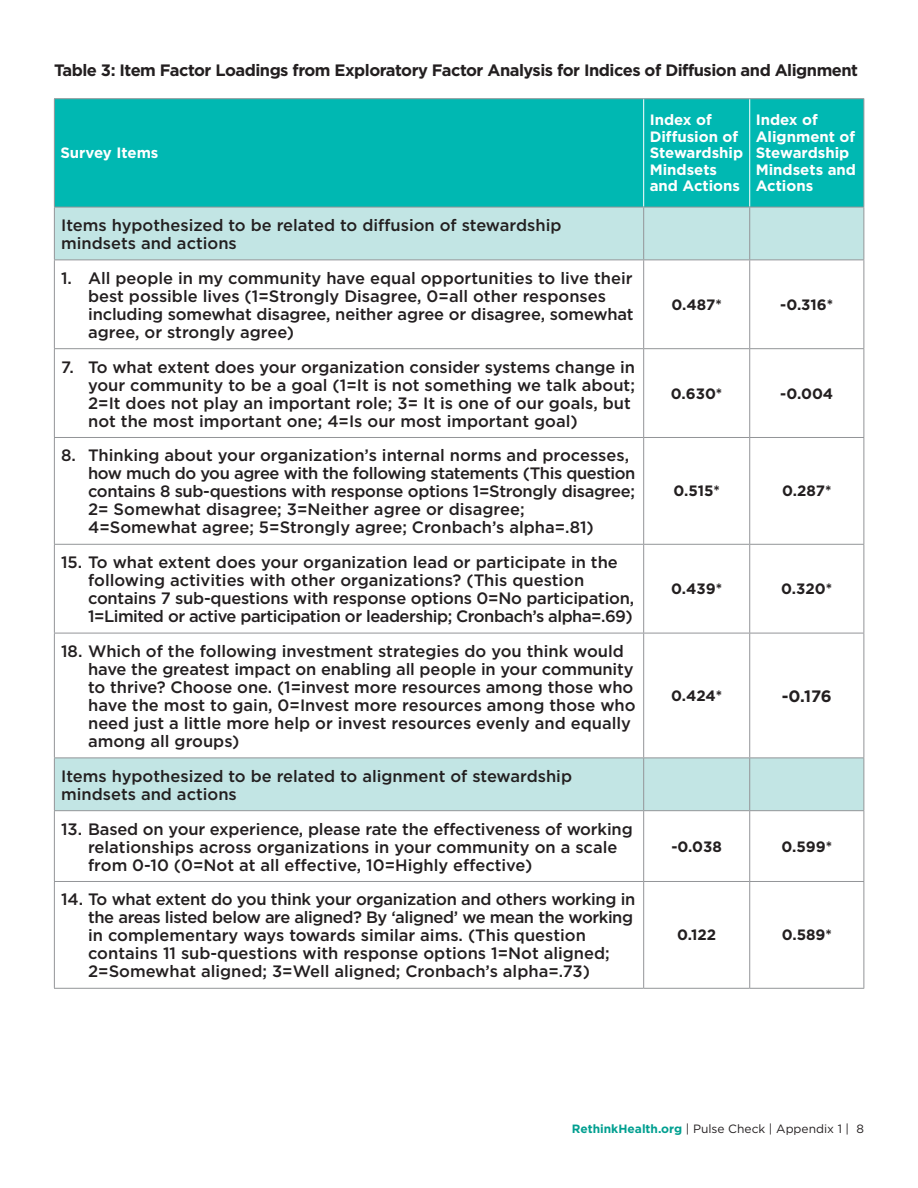
<style>
.page{position:relative;width:918px;height:1188px;background:#fff}
.page>*{position:absolute;margin:0;border:0;box-sizing:border-box;transform-origin:0 0}
.Standard_Text{font:500 16.5px/18px "Gotham";color:#231f20}
.Standard_Text-2{font:500 16.5px/18px "Gotham";letter-spacing:-.02em;color:#231f20}
.Standard_Text-3{font:700 16.5px "Gotham";letter-spacing:-.03em;color:#231f20}
.Header_Text{font:700 15px/16.5px "Gotham";color:#fff}
.Standard_Text-4{font:700 15px "Gotham";color:#231f20}
.t1{font:12px "Gotham";color:#231f20}
.s1{font-weight:700;color:#009f90}
</style>
<div class="page">
<div style="left:55px;top:99px;width:809px;height:108px;background:#00b8b2"></div>
<svg style="left:55px;top:208px;width:809px;height:602px"></svg>
<hr style="left:643px;top:99px;width:1px;height:108px;background:#fff">
<hr style="left:749px;top:99px;width:1px;height:108px;background:#fff">
<hr style="left:643px;top:207px;width:1px;height:53px;background:#939598">
<hr style="left:749px;top:207px;width:1px;height:53px;background:#939598">
<hr style="left:54px;top:260px;width:590px;height:1px;background:#939598">
<hr style="left:644px;top:260px;width:106px;height:1px;background:#939598">
<hr style="left:643px;top:260px;width:1px;height:88px;background:#939598">
<hr style="left:750px;top:260px;width:114px;height:1px;background:#939598">
<hr style="left:749px;top:260px;width:1px;height:88px;background:#939598">
<hr style="left:54px;top:348px;width:590px;height:1px;background:#939598">
<hr style="left:644px;top:348px;width:106px;height:1px;background:#939598">
<hr style="left:643px;top:349px;width:1px;height:88px;background:#939598">
<hr style="left:750px;top:348px;width:114px;height:1px;background:#939598">
<hr style="left:749px;top:349px;width:1px;height:88px;background:#939598">
<hr style="left:54px;top:437px;width:590px;height:1px;background:#939598">
<hr style="left:644px;top:437px;width:106px;height:1px;background:#939598">
<hr style="left:643px;top:438px;width:1px;height:106px;background:#939598">
<hr style="left:750px;top:437px;width:114px;height:1px;background:#939598">
<hr style="left:749px;top:438px;width:1px;height:106px;background:#939598">
<hr style="left:54px;top:544px;width:590px;height:1px;background:#939598">
<hr style="left:644px;top:544px;width:106px;height:1px;background:#939598">
<hr style="left:643px;top:545px;width:1px;height:88px;background:#939598">
<hr style="left:750px;top:544px;width:114px;height:1px;background:#939598">
<hr style="left:749px;top:545px;width:1px;height:88px;background:#939598">
<hr style="left:54px;top:633px;width:590px;height:1px;background:#939598">
<hr style="left:644px;top:633px;width:106px;height:1px;background:#939598">
<hr style="left:643px;top:633px;width:1px;height:125px;background:#939598">
<hr style="left:750px;top:633px;width:114px;height:1px;background:#939598">
<hr style="left:749px;top:633px;width:1px;height:125px;background:#939598">
<hr style="left:54px;top:758px;width:590px;height:1px;background:#939598">
<hr style="left:644px;top:758px;width:106px;height:1px;background:#939598">
<hr style="left:643px;top:758px;width:1px;height:52px;background:#939598">
<hr style="left:750px;top:758px;width:114px;height:1px;background:#939598">
<hr style="left:749px;top:758px;width:1px;height:52px;background:#939598">
<hr style="left:54px;top:810px;width:590px;height:1px;background:#939598">
<hr style="left:644px;top:810px;width:106px;height:1px;background:#939598">
<hr style="left:643px;top:811px;width:1px;height:70px;background:#939598">
<hr style="left:750px;top:810px;width:114px;height:1px;background:#939598">
<hr style="left:749px;top:811px;width:1px;height:70px;background:#939598">
<hr style="left:54px;top:881px;width:590px;height:1px;background:#939598">
<hr style="left:644px;top:881px;width:106px;height:1px;background:#939598">
<hr style="left:643px;top:882px;width:1px;height:106px;background:#939598">
<hr style="left:750px;top:881px;width:114px;height:1px;background:#939598">
<hr style="left:749px;top:882px;width:1px;height:106px;background:#939598">
<hr style="left:54px;top:988px;width:590px;height:1px;background:#939598">
<hr style="left:644px;top:988px;width:106px;height:1px;background:#939598">
<hr style="left:750px;top:988px;width:114px;height:1px;background:#939598">
<hr style="left:54px;top:98px;width:590px;height:1px;background:#939598">
<hr style="left:54px;top:99px;width:1px;height:108px;background:#939598">
<hr style="left:644px;top:98px;width:106px;height:1px;background:#939598">
<hr style="left:750px;top:98px;width:114px;height:1px;background:#939598">
<hr style="left:864px;top:99px;width:1px;height:108px;background:#939598">
<hr style="left:54px;top:207px;width:590px;height:1px;background:#939598">
<hr style="left:54px;top:207px;width:1px;height:53px;background:#939598">
<hr style="left:644px;top:207px;width:106px;height:1px;background:#939598">
<hr style="left:750px;top:207px;width:114px;height:1px;background:#939598">
<hr style="left:864px;top:207px;width:1px;height:53px;background:#939598">
<hr style="left:54px;top:260px;width:1px;height:88px;background:#939598">
<hr style="left:864px;top:260px;width:1px;height:88px;background:#939598">
<hr style="left:54px;top:349px;width:1px;height:88px;background:#939598">
<hr style="left:864px;top:349px;width:1px;height:88px;background:#939598">
<hr style="left:54px;top:438px;width:1px;height:106px;background:#939598">
<hr style="left:864px;top:438px;width:1px;height:106px;background:#939598">
<hr style="left:54px;top:545px;width:1px;height:88px;background:#939598">
<hr style="left:864px;top:545px;width:1px;height:88px;background:#939598">
<hr style="left:54px;top:633px;width:1px;height:125px;background:#939598">
<hr style="left:864px;top:633px;width:1px;height:125px;background:#939598">
<hr style="left:54px;top:758px;width:1px;height:52px;background:#939598">
<hr style="left:864px;top:758px;width:1px;height:52px;background:#939598">
<hr style="left:54px;top:811px;width:1px;height:70px;background:#939598">
<hr style="left:864px;top:811px;width:1px;height:70px;background:#939598">
<hr style="left:54px;top:882px;width:1px;height:106px;background:#939598">
<hr style="left:864px;top:882px;width:1px;height:106px;background:#939598">
<p class="Standard_Text-3" style="left:54px;top:60px;width:806px">Table 3: Item Factor Loadings from Exploratory Factor Analysis for Indices of Diffusion and Alignment</p>
<p class="Header_Text" style="left:60px;top:144px;width:100px">Survey Items</p>
<p class="Standard_Text" style="left:61px;top:216px;width:502px">Items hypothesized to be related to diffusion of stewardship mindsets and actions</p>
<p class="Standard_Text" style="left:88px;top:269px;width:547px;text-indent:-27px">1. All people in my community have equal opportunities to live their best possible lives (1=Strongly Disagree, 0=all other responses including somewhat disagree, neither agree or disagree, somewhat agree, or strongly agree)</p>
<p class="Standard_Text" style="left:88px;top:358px;width:548px;text-indent:-27px">7. To what extent does your organization consider systems change in your community to be a goal (1=It is not something we talk about; 2=It does not play an important role; 3= It is one of our goals, but not the most important one; 4=Is our most important goal)</p>
<p class="Standard_Text-2" style="left:88px;top:446px;width:549px;text-indent:-27px">8. Thinking about your organization’s internal norms and processes, how much do you agree with the following statements (This question contains 8 sub-questions with response options 1=Strongly disagree; 2= Somewhat disagree; 3=Neither agree or disagree; 4=Somewhat agree; 5=Strongly agree; Cronbach’s alpha=.81)</p>
<p class="Standard_Text" style="left:88px;top:553px;width:548px;text-indent:-27px">15. To what extent does your organization lead or participate in the following activities with other organizations? (This question contains 7 sub-questions with response options 0=No participation, 1=Limited or active participation or leadership; Cronbach’s alpha=.69)</p>
<p class="Standard_Text" style="left:88px;top:642px;width:549px;text-indent:-27px">18. Which of the following investment strategies do you think would have the greatest impact on enabling all people in your community to thrive? Choose one. (1=invest more resources among those who have the most to gain, 0=Invest more resources among those who need just a little more help or invest resources evenly and equally among all groups)</p>
<p class="Standard_Text" style="left:61px;top:767px;width:512px">Items hypothesized to be related to alignment of stewardship mindsets and actions</p>
<p class="Standard_Text" style="left:88px;top:820px;width:546px;text-indent:-27px">13. Based on your experience, please rate the effectiveness of working relationships across organizations in your community on a scale from 0-10 (0=Not at all effective, 10=Highly effective)</p>
<p class="Standard_Text" style="left:88px;top:890px;width:549px;text-indent:-27px">14. To what extent do you think your organization and others working in the areas listed below are aligned? By ‘aligned’ we mean the working in complementary ways towards similar aims. (This question contains 11 sub-questions with response options 1=Not aligned; 2=Somewhat aligned; 3=Well aligned; Cronbach’s alpha=.73)</p>
<p class="Header_Text" style="left:650px;top:111px;width:95px">Index of<br>Diffusion of<br>Stewardship<br>Mindsets and Actions</p>
<p class="Header_Text" style="left:756px;top:111px;width:102px">Index of<br>Alignment of<br>Stewardship<br>Mindsets and<br>Actions</p>
<p class="Standard_Text-4" style="left:672px;top:296px;width:52px">0.487*</p>
<p class="Standard_Text-4" style="left:780px;top:296px;width:55px">-0.316*</p>
<p class="Standard_Text-4" style="left:671px;top:385px;width:53px">0.630*</p>
<p class="Standard_Text-4" style="left:780px;top:385px;width:54px">-0.004</p>
<p class="Standard_Text-4" style="left:673px;top:482px;width:48px">0.515*</p>
<p class="Standard_Text-4" style="left:782px;top:482px;width:51px">0.287*</p>
<p class="Standard_Text-4" style="left:671px;top:580px;width:52px">0.439*</p>
<p class="Standard_Text-4" style="left:781px;top:580px;width:52px">0.320*</p>
<p class="Standard_Text-4" style="left:671px;top:687px;width:53px">0.424*</p>
<p class="Standard_Text-3" style="left:782px;top:686px;width:52px">-0.176</p>
<p class="Standard_Text-4" style="left:672px;top:838px;width:52px">-0.038</p>
<p class="Standard_Text-4" style="left:781px;top:838px;width:52px">0.599*</p>
<p class="Standard_Text-4" style="left:677px;top:926px;width:41px">0.122</p>
<p class="Standard_Text-4" style="left:782px;top:926px;width:52px">0.589*</p>
<p class="t1" style="left:572px;top:1121px;width:294px"><span class="s1">RethinkHealth.org</span> | Pulse Check | Appendix 1 | 8</p>
</div>
